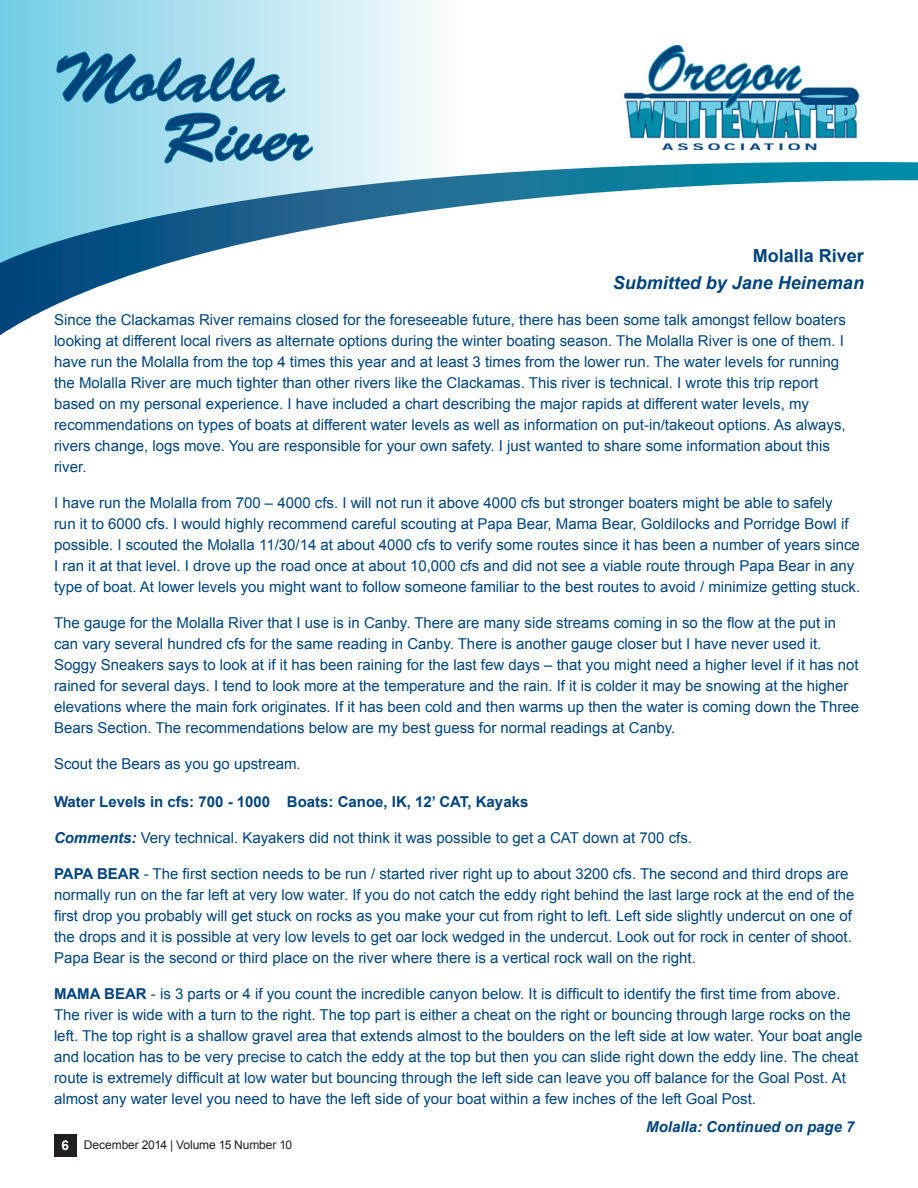
<style>
.page{position:relative;width:918px;height:1188px;background:#fff}
.page>*{position:absolute;margin:0;border:0;box-sizing:border-box;transform-origin:0 0}
.t1{font:67.5px/59.4px "Brush Script Std";color:#00447b}
.t2{font:italic 700 18px "Arial";color:#00447b}
.t3{font:700 18px "Arial";color:#00447b}
.t4{font:15px/21px "Arial";color:#00447b}
.t5{font:700 15px "Arial";color:#00447b}
.t6{font:italic 700 15px "Arial";color:#00447b}
.t7{font:12px "Arial";letter-spacing:-.01em;color:#231f20}
.s1{font-weight:700;font-style:italic}
.s2{font-weight:700}
.s3{font-weight:700;font-size:13.5px;color:#fff}
</style>
<div class="page">
<div style="left:54px;top:1134px;width:22px;height:22px;background:#231f20"></div>
<svg style="left:0;top:0;width:860px;height:162px"></svg>
<img style="left:624px;top:45px;width:235px;height:105px">
<svg style="left:57px;top:19px;width:229px;height:86px;background:#92d4e4"></svg>
<svg style="left:164px;top:112px;width:150px;height:50px;background:#99d4e3"></svg>
<svg style="left:0;top:162px;width:918px;height:173px"></svg>
<h1 class="t1" style="left:162px;top:50px;width:151px;text-indent:-108px">Molalla<br>River</h1>
<p class="t3" style="left:753px;top:245px;width:113px">Molalla River</p>
<p class="t2" style="left:613px;top:272px;width:253px">Submitted by Jane Heineman</p>
<p class="t4" style="left:54px;top:309px;width:793px">Since the Clackamas River remains closed for the foreseeable future, there has been some talk amongst fellow boaters looking at different local rivers as alternate options during the winter boating season. The Molalla River is one of them. I have run the Molalla from the top 4 times this year and at least 3 times from the lower run. The water levels for running the Molalla River are much tighter than other rivers like the Clackamas. This river is technical. I wrote this trip report based on my personal experience. I have included a chart describing the major rapids at different water levels, my recommendations on types of boats at different water levels as well as information on put-in/takeout options. As always, rivers change, logs move. You are responsible for your own safety. I just wanted to share some information about this river.</p>
<p class="t4" style="left:54px;top:492px;width:808px">I have run the Molalla from 700 – 4000 cfs. I will not run it above 4000 cfs but stronger boaters might be able to safely<br>run it to 6000 cfs. I would highly recommend careful scouting at Papa Bear, Mama Bear, Goldilocks and Porridge Bowl if possible. I scouted the Molalla 11/30/14 at about 4000 cfs to verify some routes since it has been a number of years since I ran it at that level. I drove up the road once at about 10,000 cfs and did not see a viable route through Papa Bear in any type of boat. At lower levels you might want to follow someone familiar to the best routes to avoid / minimize getting stuck.</p>
<p class="t4" style="left:54px;top:612px;width:807px">The gauge for the Molalla River that I use is in Canby. There are many side streams coming in so the flow at the put in can vary several hundred cfs for the same reading in Canby. There is another gauge closer but I have never used it.<br>Soggy Sneakers says to look at if it has been raining for the last few days – that you might need a higher level if it has not rained for several days. I tend to look more at the temperature and the rain. If it is colder it may be snowing at the higher elevations where the main fork originates. If it has been cold and then warms up then the water is coming down the Three Bears Section. The recommendations below are my best guess for normal readings at Canby.</p>
<p class="t4" style="left:54px;top:753px;width:248px">Scout the Bears as you go upstream.</p>
<p class="t5" style="left:54px;top:793px;width:476px">Water Levels in cfs: 700 - 1000 Boats: Canoe, IK, 12’ CAT, Kayaks</p>
<p class="t4" style="left:54px;top:827px;width:640px"><span class="s1">Comments:</span> Very technical. Kayakers did not think it was possible to get a CAT down at 700 cfs.</p>
<p class="t4" style="left:54px;top:863px;width:802px"><span class="s2">PAPA BEAR</span> - The first section needs to be run / started river right up to about 3200 cfs. The second and third drops are normally run on the far left at very low water. If you do not catch the eddy right behind the last large rock at the end of the first drop you probably will get stuck on rocks as you make your cut from right to left. Left side slightly undercut on one of the drops and it is possible at very low levels to get oar lock wedged in the undercut. Look out for rock in center of shoot.<br>Papa Bear is the second or third place on the river where there is a vertical rock wall on the right.</p>
<p class="t4" style="left:54px;top:983px;width:810px"><span class="s2">MAMA BEAR</span> - is 3 parts or 4 if you count the incredible canyon below. It is difficult to identify the first time from above.<br>The river is wide with a turn to the right. The top part is either a cheat on the right or bouncing through large rocks on the left. The top right is a shallow gravel area that extends almost to the boulders on the left side at low water. Your boat angle and location has to be very precise to catch the eddy at the top but then you can slide right down the eddy line. The cheat route is extremely difficult at low water but bouncing through the left side can leave you off balance for the Goal Post. At almost any water level you need to have the left side of your boat within a few inches of the left Goal Post.</p>
<p class="t7" style="left:61px;top:1138px;width:232px"><span class="s3">6</span> December 2014 | Volume 15 Number 10</p>
<p class="t6" style="left:646px;top:1119px;width:210px">Molalla: Continued on page 7</p>
</div>
